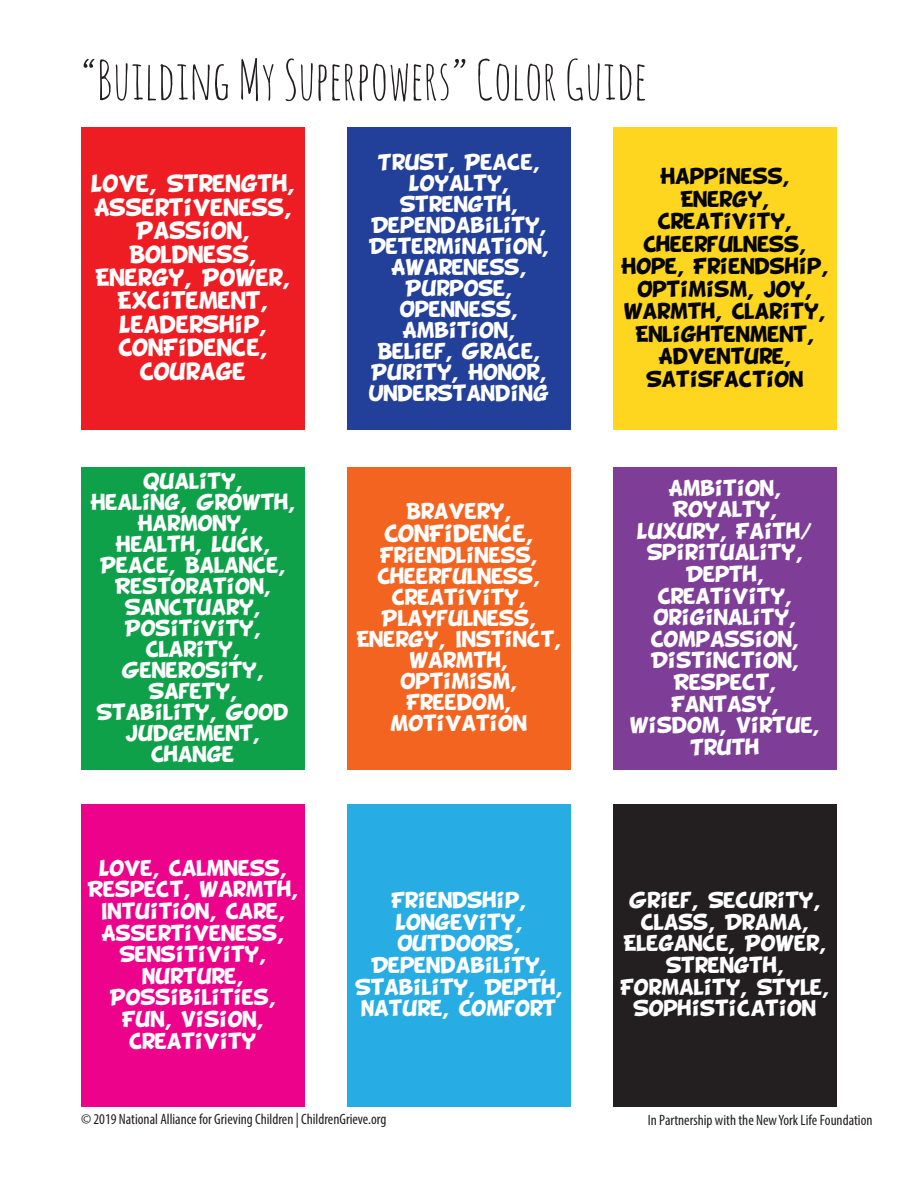
<style>
.page{position:relative;width:918px;height:1188px;background:#fff}
.page>*{position:absolute;margin:0;border:0;box-sizing:border-box;transform-origin:0 0}
.t1{font:54px "Amatic SC";color:#231f20}
.t2{font:19.5px/23.4px "BD Cartoon Shout";color:#fff;text-align:center}
.t3{font:18px/21px "BD Cartoon Shout";color:#fff;text-align:center}
.t4{font:18px/22.5px "BD Cartoon Shout";color:#040503;text-align:center}
.t5{font:condensed 15px "Myriad Pro";color:#231f20}
</style>
<div class="page">
<div style="left:81px;top:127px;width:224px;height:303px;background:#ee1d23"></div>
<div style="left:347px;top:127px;width:224px;height:303px;background:#223f99"></div>
<div style="left:613px;top:127px;width:224px;height:303px;background:#fed620"></div>
<div style="left:81px;top:467px;width:224px;height:303px;background:#0fa14a"></div>
<div style="left:347px;top:467px;width:224px;height:303px;background:#f36421"></div>
<div style="left:613px;top:467px;width:224px;height:303px;background:#7e3e98"></div>
<div style="left:81px;top:804px;width:224px;height:303px;background:#ed028c"></div>
<div style="left:347px;top:804px;width:224px;height:303px;background:#27ade3"></div>
<div style="left:613px;top:804px;width:224px;height:303px;background:#231f20"></div>
<p class="t1" style="left:81px;top:45px;width:568px">“Building My Superpowers” Color Guide</p>
<p class="t2" style="left:91px;top:173px;width:205px">LOVE, STRENGTH,<br>ASSERTIVENESS,<br>PASSION,<br>BOLDNESS,<br>ENERGY, POWER,<br>EXCITEMENT,<br>LEADERSHIP,<br>CONFIDENCE,<br>COURAGE</p>
<p class="t3" style="left:91px;top:471px;width:206px">QUALITY,<br>HEALING, GROWTH,<br>HARMONY,<br>HEALTH, LUCK,<br>PEACE, BALANCE,<br>RESTORATION,<br>SANCTUARY,<br>POSITIVITY,<br>CLARITY,<br>GENEROSITY,<br>SAFETY,<br>STABILITY, GOOD<br>JUDGEMENT,<br>CHANGE</p>
<p class="t3" style="left:88px;top:858px;width:212px;line-height:21.6px">LOVE, CALMNESS,<br>RESPECT, WARMTH,<br>INTUITION, CARE,<br>ASSERTIVENESS,<br>SENSITIVITY,<br>NURTURE,<br>POSSIBILITIES,<br>FUN, VISION,<br>CREATIVITY</p>
<p class="t3" style="left:369px;top:152px;width:181px">TRUST, PEACE,<br>LOYALTY,<br>STRENGTH,<br>DEPENDABILITY,<br>DETERMINATION,<br>AWARENESS,<br>PURPOSE,<br>OPENNESS,<br>AMBITION,<br>BELIEF, GRACE,<br>PURITY, HONOR,<br>UNDERSTANDING</p>
<p class="t3" style="left:407px;top:502px;width:106px">BRAVERY,</p>
<p class="t2" style="left:385px;top:523px;width:150px">CONFIDENCE,</p>
<p class="t3" style="left:357px;top:546px;width:206px">FRIENDLINESS,<br>CHEERFULNESS,<br>CREATIVITY,<br>PLAYFULNESS,<br>ENERGY, INSTINCT,<br>WARMTH,<br>OPTIMISM,<br>FREEDOM,<br>MOTIVATION</p>
<p class="t4" style="left:622px;top:166px;width:208px">HAPPINESS,<br>ENERGY,<br>CREATIVITY,<br>CHEERFULNESS,<br>HOPE, FRIENDSHIP,<br>OPTIMISM, JOY,<br>WARMTH, CLARITY,<br>ENLIGHTENMENT,<br>ADVENTURE,<br>SATISFACTION</p>
<p class="t3" style="left:630px;top:478px;width:191px;line-height:21.6px">AMBITION,<br>ROYALTY,<br>LUXURY, FAITH/<br>SPIRITUALITY,<br>DEPTH,<br>CREATIVITY,<br>ORIGINALITY,<br>COMPASSION,<br>DISTINCTION,<br>RESPECT,<br>FANTASY,<br>WISDOM, VIRTUE,<br>TRUTH</p>
<p class="t3" style="left:356px;top:890px;width:208px;line-height:21.6px">FRIENDSHIP,<br>LONGEVITY,<br>OUTDOORS,<br>DEPENDABILITY,<br>STABILITY, DEPTH,<br>NATURE, COMFORT</p>
<p class="t3" style="left:621px;top:890px;width:210px;line-height:21.6px">GRIEF, SECURITY,<br>CLASS, DRAMA,<br>ELEGANCE, POWER,<br>STRENGTH,<br>FORMALITY, STYLE,<br>SOPHISTICATION</p>
<p class="t5" style="left:81px;top:1110px;width:307px">© 2019 National Alliance for Grieving Children | ChildrenGrieve.org</p>
<p class="t5" style="left:648px;top:1111px;width:226px">In Partnership with the New York Life Foundation</p>
</div>
